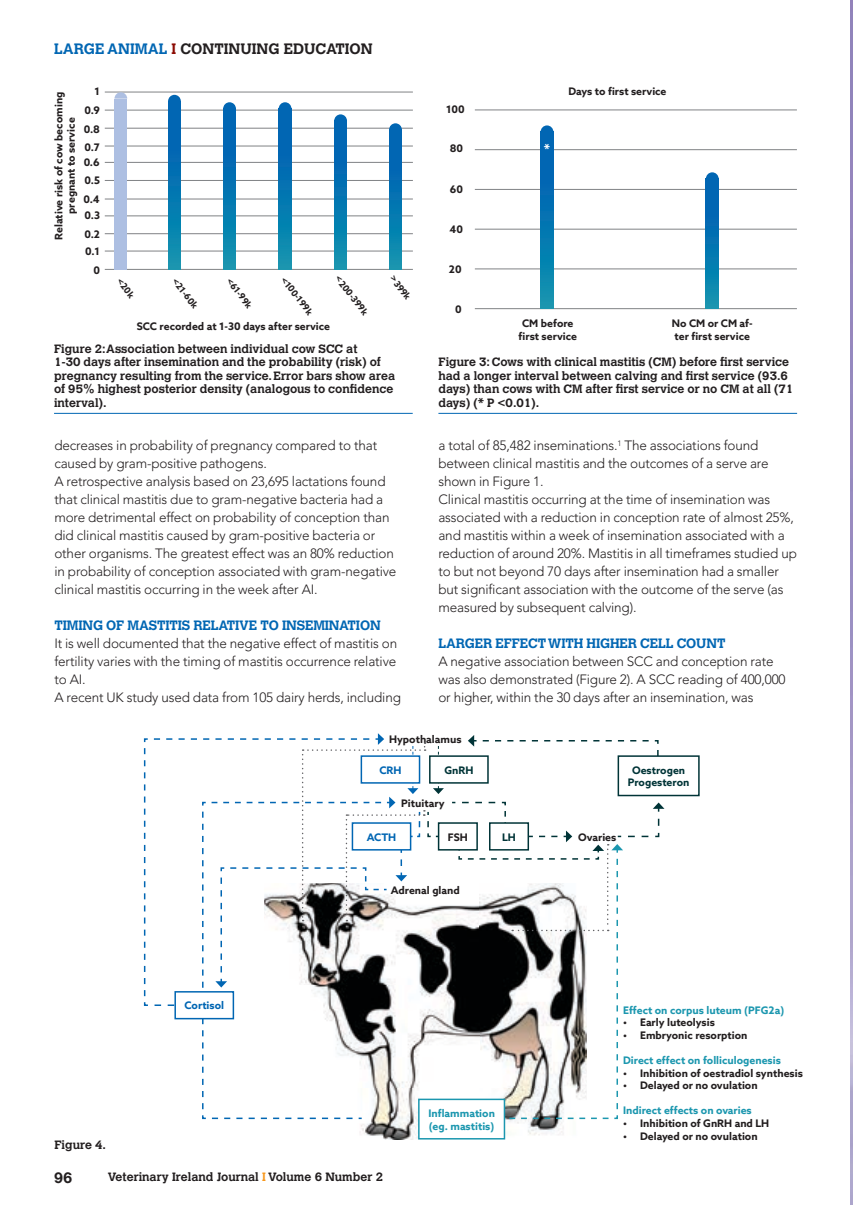
<style>
.page{position:relative;width:853px;height:1205px;background:#fff}
.page>*{position:absolute;margin:0;border:0;box-sizing:border-box;transform-origin:0 0}
.t1{font:700 15px "Calvert";color:#231f20}
.t2{font:300 13.5px/18px "Avenir";letter-spacing:-.01em;color:#231f20}
.t3{font:700 13.5px "Calvert";letter-spacing:-.01em;color:#0166b3}
.t4{font:700 12px/13.5px "Calvert";color:#231f20}
.t5{font:700 12px "Calvert";color:#fff}
.t6{font:700 10.5px/12.6px "Azo Sans";color:#231f20}
.t7{font:700 10.5px/12.6px "Azo Sans";color:#1c97af}
.t8{font:700 10.5px/12.6px "Azo Sans";color:#003437;text-align:center}
.t9{font:700 10.5px "Azo Sans";color:#0166b3}
.t10{font:700 9px "Azo Sans";color:#231f20}
.s1{color:#0166b3}
.s2{color:#8b0a02}
.s3{color:#f7981d}
</style>
<div class="page">
<hr style="left:54px;top:413px;width:358px;height:1px;background:#0166b3">
<hr style="left:438px;top:413px;width:359px;height:1px;background:#0166b3">
<hr style="left:105px;top:269px;width:308px;height:1px;background:#808285">
<hr style="left:105px;top:251px;width:308px;height:1px;background:#808285">
<hr style="left:105px;top:233px;width:308px;height:1px;background:#808285">
<hr style="left:105px;top:216px;width:308px;height:1px;background:#808285">
<hr style="left:105px;top:199px;width:308px;height:1px;background:#808285">
<hr style="left:105px;top:180px;width:308px;height:1px;background:#808285">
<hr style="left:105px;top:162px;width:308px;height:1px;background:#808285">
<hr style="left:105px;top:146px;width:308px;height:1px;background:#808285">
<hr style="left:105px;top:110px;width:308px;height:1px;background:#808285">
<hr style="left:105px;top:92px;width:308px;height:1px;background:#808285">
<hr style="left:105px;top:128px;width:308px;height:1px;background:#808285">
<svg style="left:114px;top:92px;width:13px;height:7px"></svg>
<svg style="left:168px;top:95px;width:13px;height:6px"></svg>
<svg style="left:540px;top:125px;width:13px;height:7px"></svg>
<svg style="left:705px;top:172px;width:13px;height:7px"></svg>
<svg style="left:223px;top:102px;width:13px;height:7px"></svg>
<svg style="left:279px;top:102px;width:12px;height:7px"></svg>
<svg style="left:334px;top:114px;width:13px;height:7px"></svg>
<svg style="left:389px;top:123px;width:13px;height:7px"></svg>
<div style="left:114px;top:99px;width:13px;height:171px;background:#adbfe2"></div>
<svg style="left:168px;top:101px;width:13px;height:169px"></svg>
<svg style="left:223px;top:109px;width:13px;height:161px"></svg>
<svg style="left:279px;top:109px;width:12px;height:161px"></svg>
<svg style="left:334px;top:121px;width:13px;height:149px"></svg>
<svg style="left:389px;top:130px;width:13px;height:140px"></svg>
<hr style="left:475px;top:110px;width:321px;height:1px;background:#808285">
<hr style="left:475px;top:149px;width:321px;height:1px;background:#808285">
<hr style="left:475px;top:189px;width:321px;height:1px;background:#808285">
<hr style="left:475px;top:229px;width:321px;height:1px;background:#808285">
<hr style="left:475px;top:269px;width:321px;height:1px;background:#808285">
<hr style="left:475px;top:308px;width:321px;height:1px;background:#808285">
<svg style="left:540px;top:132px;width:13px;height:177px"></svg>
<svg style="left:705px;top:179px;width:13px;height:130px"></svg>
<img style="left:360px;top:1120px;width:204px;height:20px">
<div style="left:419px;top:1099px;width:85px;height:40px;background:#fff"></div>
<div style="left:418px;top:1099px;width:87px;height:41px;border:2px solid #1c97af"></div>
<svg style="left:143px;top:738px;width:5px;height:268px"></svg>
<div style="left:617px;top:755px;width:82px;height:41px;border:2px solid #003437"></div>
<svg style="left:153px;top:733px;width:511px;height:387px"></svg>
<p class="t1" style="left:54px;top:39px;width:320px"><span class="s1">LARGE ANIMAL</span> <span class="s2">I</span> CONTINUING EDUCATION</p>
<p class="t6" style="left:95px;top:85px;width:7px">1</p>
<p class="t6" style="left:52px;top:240px;width:149px;text-align:center;rotate:-90deg">Relative risk of cow becoming pregnant to service</p>
<p class="t6" style="left:85px;top:103px;width:17px">0.9</p>
<p class="t6" style="left:446px;top:103px;width:20px">100</p>
<p class="t6" style="left:449px;top:142px;width:15px">80</p>
<p class="t6" style="left:450px;top:183px;width:15px">60</p>
<p class="t6" style="left:449px;top:223px;width:15px">40</p>
<p class="t6" style="left:449px;top:263px;width:14px">20</p>
<p class="t6" style="left:455px;top:303px;width:8px">0</p>
<p class="t6" style="left:84px;top:120px;width:18px;line-height:18px">0.8<br>0.7</p>
<p class="t6" style="left:84px;top:153px;width:18px;line-height:17.5px">0.6<br>0.5</p>
<p class="t6" style="left:83px;top:191px;width:18px;line-height:16.2px">0.4<br>0.3</p>
<p class="t6" style="left:84px;top:225px;width:17px;line-height:17.5px">0.2<br>0.1</p>
<p class="t6" style="left:93px;top:263px;width:8px">0</p>
<p class="t10" style="left:123px;top:275px;width:24px;rotate:52deg">&lt;20k</p>
<p class="t10" style="left:179px;top:275px;width:37px;rotate:52deg">&lt; 21-60k</p>
<p class="t10" style="left:233px;top:275px;width:37px;rotate:52deg">&lt;61-99k</p>
<p class="t10" style="left:287px;top:274px;width:47px;rotate:52deg">&lt;100-199k</p>
<p class="t10" style="left:342px;top:273px;width:49px;rotate:52deg">&lt;200-399k</p>
<p class="t10" style="left:396px;top:273px;width:29px;rotate:52deg">&gt;399k</p>
<p class="t6" style="left:137px;top:319px;width:195px">SCC recorded at 1-30 days after service</p>
<p class="t5" style="left:543px;top:141px;width:8px">*</p>
<p class="t6" style="left:568px;top:85px;width:100px">Days to first service</p>
<p class="t6" style="left:518px;top:317px;width:60px;text-align:center">CM before first service</p>
<p class="t6" style="left:671px;top:317px;width:82px">No CM or CM af&shy;ter first service</p>
<p class="t4" style="left:54px;top:341px;width:342px">Figure 2: Association between individual cow SCC at<br>1-30 days after insemination and the probability (risk) of pregnancy resulting from the service. Error bars show area of 95% highest posterior density (analogous to confidence interval).</p>
<p class="t2" style="left:54px;top:436px;width:343px">decreases in probability of pregnancy compared to that caused by gram-positive pathogens.<br>A retrospective analysis based on 23,695 lactations found that clinical mastitis due to gram-negative bacteria had a more detrimental effect on probability of conception than did clinical mastitis caused by gram-positive bacteria or other organisms. The greatest effect was an 80% reduction in probability of conception associated with gram-negative clinical mastitis occurring in the week after AI.</p>
<p class="t3" style="left:54px;top:617px;width:328px">TIMING OF MASTITIS RELATIVE TO INSEMINATION</p>
<p class="t2" style="left:54px;top:634px;width:348px">It is well documented that the negative effect of mastitis on fertility varies with the timing of mastitis occurrence relative to AI.<br>A recent UK study used data from 105 dairy herds, including</p>
<p class="t4" style="left:438px;top:355px;width:356px">Figure 3: Cows with clinical mastitis (CM) before first service had a longer interval between calving and first service (93.6 days) than cows with CM after first service or no CM at all (71 days) (* P &lt;0.01).</p>
<p class="t2" style="left:438px;top:436px;width:360px">a total of 85,482 inseminations.<sup>1</sup> The associations found between clinical mastitis and the outcomes of a serve are shown in Figure 1.<br>Clinical mastitis occurring at the time of insemination was associated with a reduction in conception rate of almost 25%, and mastitis within a week of insemination associated with a reduction of around 20%. Mastitis in all timeframes studied up to but not beyond 70 days after insemination had a smaller but significant association with the outcome of the serve (as measured by subsequent calving).</p>
<p class="t3" style="left:438px;top:635px;width:288px">LARGER EFFECT WITH HIGHER CELL COUNT</p>
<p class="t2" style="left:438px;top:652px;width:349px">A negative association between SCC and conception rate was also demonstrated (Figure 2). A SCC reading of 400,000 or higher, within the 30 days after an insemination, was</p>
<p class="t6" style="left:389px;top:733px;width:74px">Hypothalamus</p>
<p class="t9" style="left:379px;top:763px;width:24px">CRH</p>
<p class="t8" style="left:444px;top:763px;width:30px">GnRH</p>
<p class="t6" style="left:401px;top:796px;width:45px">Pituitary</p>
<p class="t9" style="left:367px;top:830px;width:31px">ACTH</p>
<p class="t6" style="left:448px;top:830px;width:22px">FSH</p>
<p class="t8" style="left:502px;top:830px;width:15px">LH</p>
<p class="t6" style="left:391px;top:883px;width:70px">Adrenal gland</p>
<p class="t4" style="left:54px;top:1138px;width:53px">Figure 4.</p>
<p class="t9" style="left:184px;top:999px;width:41px">Cortisol</p>
<p class="t1" style="left:54px;top:1168px;width:20px">96</p>
<p class="t4" style="left:108px;top:1170px;width:277px">Veterinary Ireland Journal <span class="s3">I</span> Volume 6 Number 2</p>
<p class="t7" style="left:428px;top:1107px;width:68px">Inflammation (eg. mastitis)</p>
<p class="t8" style="left:627px;top:763px;width:63px">Oestrogen<br>Progesteron</p>
<p class="t6" style="left:578px;top:830px;width:40px">Ovaries</p>
<p class="t7" style="left:623px;top:1003px;width:163px">Effect on corpus luteum (PFG2a)</p>
<p class="t6" style="left:623px;top:1016px;width:93px">• Early luteolysis</p>
<p class="t6" style="left:623px;top:1029px;width:126px">• Embryonic resorption</p>
<p class="t7" style="left:623px;top:1054px;width:159px">Direct effect on folliculogenesis</p>
<p class="t6" style="left:623px;top:1066px;width:181px">• Inhibition of oestradiol synthesis</p>
<p class="t6" style="left:623px;top:1079px;width:136px">• Delayed or no ovulation</p>
<p class="t7" style="left:623px;top:1104px;width:130px">Indirect effects on ovaries</p>
<p class="t6" style="left:623px;top:1117px;width:148px">• Inhibition of GnRH and LH</p>
<p class="t6" style="left:623px;top:1129px;width:136px">• Delayed or no ovulation</p>
</div>
